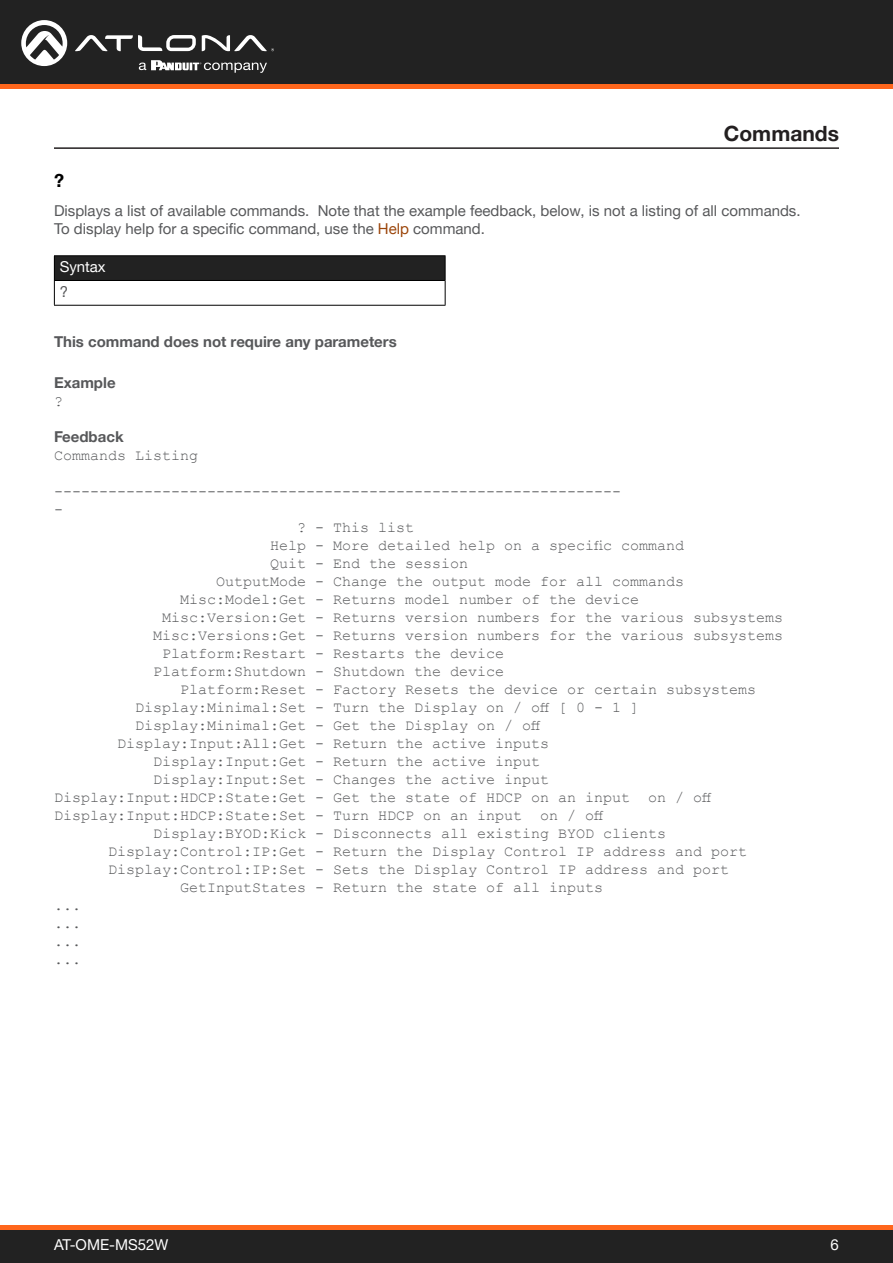
<style>
.page{position:relative;width:893px;height:1263px;background:#fff}
.page>*{position:absolute;margin:0;border:0;box-sizing:border-box;transform-origin:0 0}
.Non_TOC_Section_Head{font:700 21px "Helvetica Neue LTW1 G";color:#231f20}
.Command{font:700 18px "Helvetica Neue LTW1 G";color:#000}
.General_Text{font:15px/18px "Courier New";color:#57585a}
.Callout_descriptions{font:15px/18px "Helvetica Neue LTW1 G";color:#57585a}
.General_Text-2{font:700 15px/18px "Helvetica Neue LTW1 G";color:#57585a}
.t1{font:15px "Helvetica Neue LTW1 G";color:#fff}
.Numbered_Steps{font:15px "Helvetica Neue LTW1 G";color:#57585a}
.s1{color:#9b450a}
.s2{font-family:"Courier New";font-weight:400}
.s3{font-family:"Helvetica Neue LTW1 G";font-weight:700}
</style>
<div class="page">
<div style="left:0;top:1227px;width:893px;height:36px;background:#222"></div>
<hr style="left:0;top:1225px;width:893px;height:4px;background:#ff661c">
<div style="left:0;top:0;width:893px;height:84px;background:#222"></div>
<hr style="left:0;top:84px;width:893px;height:4px;background:#ff661c">
<svg style="left:75px;top:35px;width:121px;height:16px"></svg>
<svg style="left:202px;top:35px;width:72px;height:16px"></svg>
<svg style="left:21px;top:20px;width:46px;height:46px"></svg>
<svg style="left:139px;top:60px;width:128px;height:13px"></svg>
<hr style="left:54px;top:147px;width:785px;height:2px;background:#231f20">
<div style="left:54px;top:256px;width:391px;height:24px;background:#222"></div>
<hr style="left:54px;top:255px;width:392px;height:1px;background:#000">
<hr style="left:55px;top:280px;width:390px;height:1px;background:#000">
<svg style="left:54px;top:256px;width:1px;height:49px"></svg>
<svg style="left:445px;top:256px;width:1px;height:49px"></svg>
<hr style="left:54px;top:305px;width:392px;height:1px;background:#000">
<p class="Non_TOC_Section_Head" style="left:724px;top:120px;width:117px">Commands</p>
<p class="Command" style="left:54px;top:170px;width:12px">?</p>
<p class="Callout_descriptions" style="left:54px;top:202px;width:748px">Displays a list of available commands. Note that the example feedback, below, is not a listing of all commands.<br>To display help for a specific command, use the <span class="s1">Help</span> command.</p>
<p class="t1" style="left:60px;top:257px;width:48px">Syntax</p>
<p class="Numbered_Steps" style="left:60px;top:282px;width:10px">?</p>
<p class="General_Text-2" style="left:54px;top:333px;width:344px">This command does not require any parameters</p>
<p class="General_Text-2" style="left:54px;top:374px;width:63px">Example <span class="s2">?</span></p>
<p class="General_Text" style="left:54px;top:428px;width:146px"><span class="s3">Feedback<br></span>Commands Listing</p>
<p class="General_Text" style="left:54px;top:482px;width:568px">--------------------------------------------------------------- -</p>
<p class="General_Text" style="left:297px;top:518px;width:119px">? - This list</p>
<p class="General_Text" style="left:270px;top:536px;width:415px">Help - More detailed help on a specific command</p>
<p class="General_Text" style="left:270px;top:554px;width:200px">Quit - End the session</p>
<p class="General_Text" style="left:216px;top:572px;width:469px">OutputMode - Change the output mode for all commands</p>
<p class="General_Text" style="left:180px;top:590px;width:460px">Misc:Model:Get - Returns model number of the device</p>
<p class="General_Text" style="left:162px;top:608px;width:622px">Misc:Version:Get - Returns version numbers for the various subsystems</p>
<p class="General_Text" style="left:153px;top:626px;width:631px">Misc:Versions:Get - Returns version numbers for the various subsystems</p>
<p class="General_Text" style="left:162px;top:644px;width:344px">Platform:Restart - Restarts the device</p>
<p class="General_Text" style="left:153px;top:662px;width:353px">Platform:Shutdown - Shutdown the device</p>
<p class="General_Text" style="left:180px;top:680px;width:577px">Platform:Reset - Factory Resets the device or certain subsystems</p>
<p class="General_Text" style="left:135px;top:698px;width:505px">Display:Minimal:Set - Turn the Display on / off [ 0 - 1 ]</p>
<p class="General_Text" style="left:135px;top:716px;width:407px">Display:Minimal:Get - Get the Display on / off</p>
<p class="General_Text" style="left:117px;top:734px;width:434px">Display:Input:All:Get - Return the active inputs</p>
<p class="General_Text" style="left:153px;top:752px;width:389px">Display:Input:Get - Return the active input</p>
<p class="General_Text" style="left:153px;top:770px;width:398px">Display:Input:Set - Changes the active input</p>
<p class="General_Text" style="left:54px;top:788px;width:659px">Display:Input:HDCP:State:Get - Get the state of HDCP on an input on / off</p>
<p class="General_Text" style="left:54px;top:806px;width:551px">Display:Input:HDCP:State:Set - Turn HDCP on an input on / off</p>
<p class="General_Text" style="left:153px;top:824px;width:514px">Display:BYOD:Kick - Disconnects all existing BYOD clients</p>
<p class="General_Text" style="left:108px;top:842px;width:640px">Display:Control:IP:Get - Return the Display Control IP address and port</p>
<p class="General_Text" style="left:108px;top:860px;width:622px">Display:Control:IP:Set - Sets the Display Control IP address and port</p>
<p class="General_Text" style="left:180px;top:878px;width:425px">GetInputStates - Return the state of all inputs</p>
<p class="General_Text" style="left:54px;top:896px;width:28px">...</p>
<p class="General_Text" style="left:54px;top:914px;width:28px">...</p>
<p class="General_Text" style="left:54px;top:932px;width:28px">...</p>
<p class="General_Text" style="left:54px;top:950px;width:28px">...</p>
<p class="t1" style="left:54px;top:1235px;width:116px">AT-OME-MS52W</p>
<p class="t1" style="left:831px;top:1235px;width:10px">6</p>
</div>
